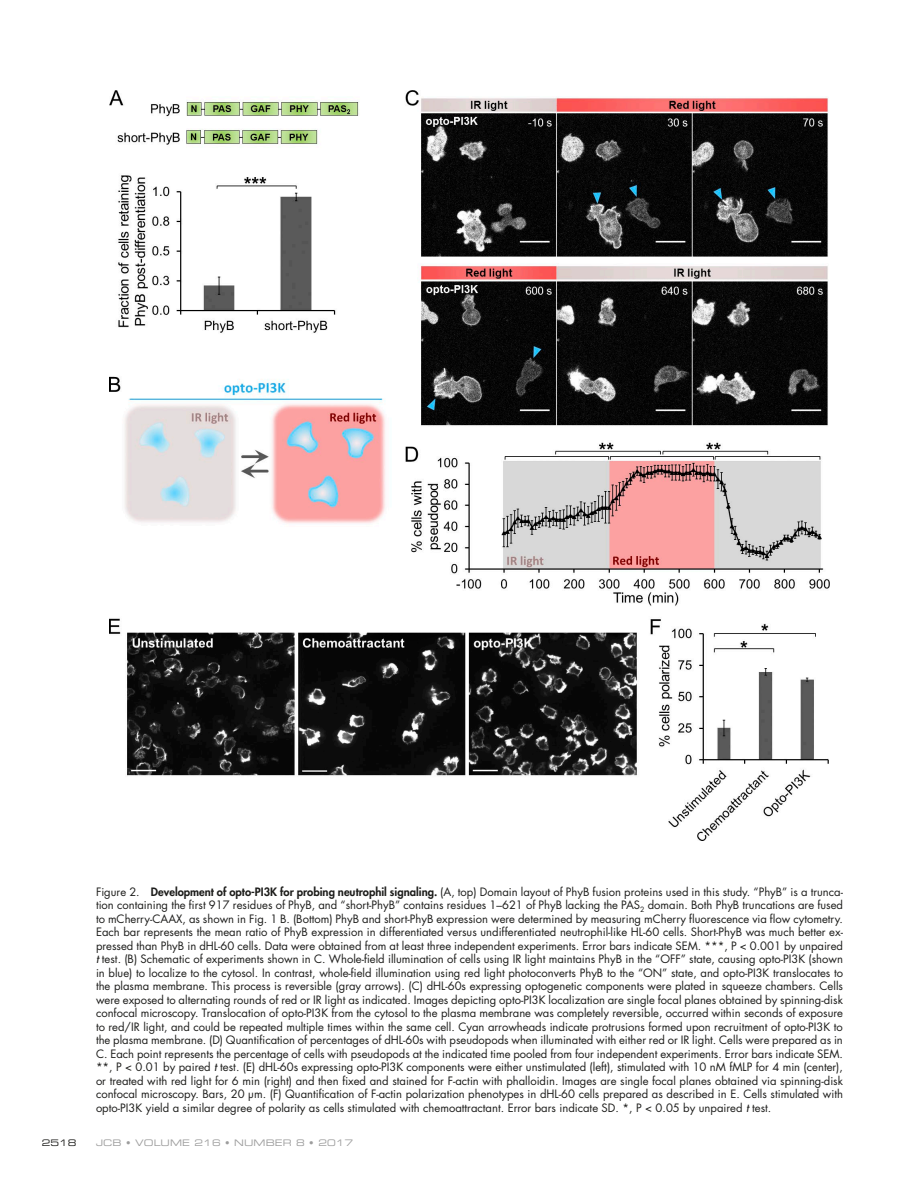
<style>
.page{position:relative;width:918px;height:1188px;background:#fff}
.page>*{position:absolute;margin:0;border:0;box-sizing:border-box;transform-origin:0 0}
.t1{font:11.25px/13.5px "Futura Std";color:#1d1d1b;text-align:justify}
.t2{font:9px "Eurostile LT Std Ex 2";letter-spacing:.01em;color:#9d9d9d}
.t3{font:9px "Eurostile LT Std Ex 2";color:#1d1d1b}
.s1{font-weight:800}
.s2{font-weight:500;font-style:italic}
</style>
<div class="page">
<img style="left:110px;top:90px;width:720px;height:750px">
<p class="t1" style="left:96px;top:885px;width:749px">Figure 2. <span class="s1">Development of opto-PI3K for probing neutrophil signaling.</span> (A, top) Domain layout of PhyB fusion proteins used in this study. “PhyB” is a trunca&shy;tion containing the first 917 residues of PhyB, and “short-PhyB” contains residues 1–621 of PhyB lacking the PAS<sub>2</sub> domain. Both PhyB truncations are fused to mCherry-CAAX, as shown in Fig. 1 B. (Bottom) PhyB and short-PhyB expression were determined by measuring mCherry fluorescence via flow cytometry.<br>Each bar represents the mean ratio of PhyB expression in differentiated versus undifferentiated neutrophil-like HL-60 cells. Short-PhyB was much better ex&shy;pressed than PhyB in dHL-60 cells. Data were obtained from at least three independent experiments. Error bars indicate SEM. ***, P &lt; 0.001 by unpaired <span class="s2">t</span> test. (B) Schematic of experiments shown in C. Whole-field illumination of cells using IR light maintains PhyB in the “OFF” state, causing opto-PI3K (shown in blue) to localize to the cytosol. In contrast, whole-field illumination using red light photoconverts PhyB to the “ON” state, and opto-PI3K translocates to the plasma membrane. This process is reversible (gray arrows). (C) dHL-60s expressing optogenetic components were plated in squeeze chambers. Cells were exposed to alternating rounds of red or IR light as indicated. Images depicting opto-PI3K localization are single focal planes obtained by spinning-disk confocal microscopy. Translocation of opto-PI3K from the cytosol to the plasma membrane was completely reversible, occurred within seconds of exposure to red/IR light, and could be repeated multiple times within the same cell. Cyan arrowheads indicate protrusions formed upon recruitment of opto-PI3K to the plasma membrane. (D) Quantification of percentages of dHL-60s with pseudopods when illuminated with either red or IR light. Cells were prepared as in C. Each point represents the percentage of cells with pseudopods at the indicated time pooled from four independent experiments. Error bars indicate SEM. **, P &lt; 0.01 by paired <span class="s2">t</span> test. (E) dHL-60s expressing opto-PI3K components were either unstimulated (left), stimulated with 10 nM fMLP for 4 min (center), or treated with red light for 6 min (right) and then fixed and stained for F-actin with phalloidin. Images are single focal planes obtained via spinning-disk confocal microscopy. Bars, 20 µm. (F) Quantification of F-actin polarization phenotypes in dHL-60 cells prepared as described in E. Cells stimulated with opto-PI3K yield a similar degree of polarity as cells stimulated with chemoattractant. Error bars indicate SD. *, P &lt; 0.05 by unpaired <span class="s2">t</span> test.</p>
<p class="t3" style="left:42px;top:1136px;width:36px">2518</p>
<p class="t2" style="left:96px;top:1136px;width:259px">JCB • VOLUME 216 • NUMBER 8 • 2017</p>
</div>
